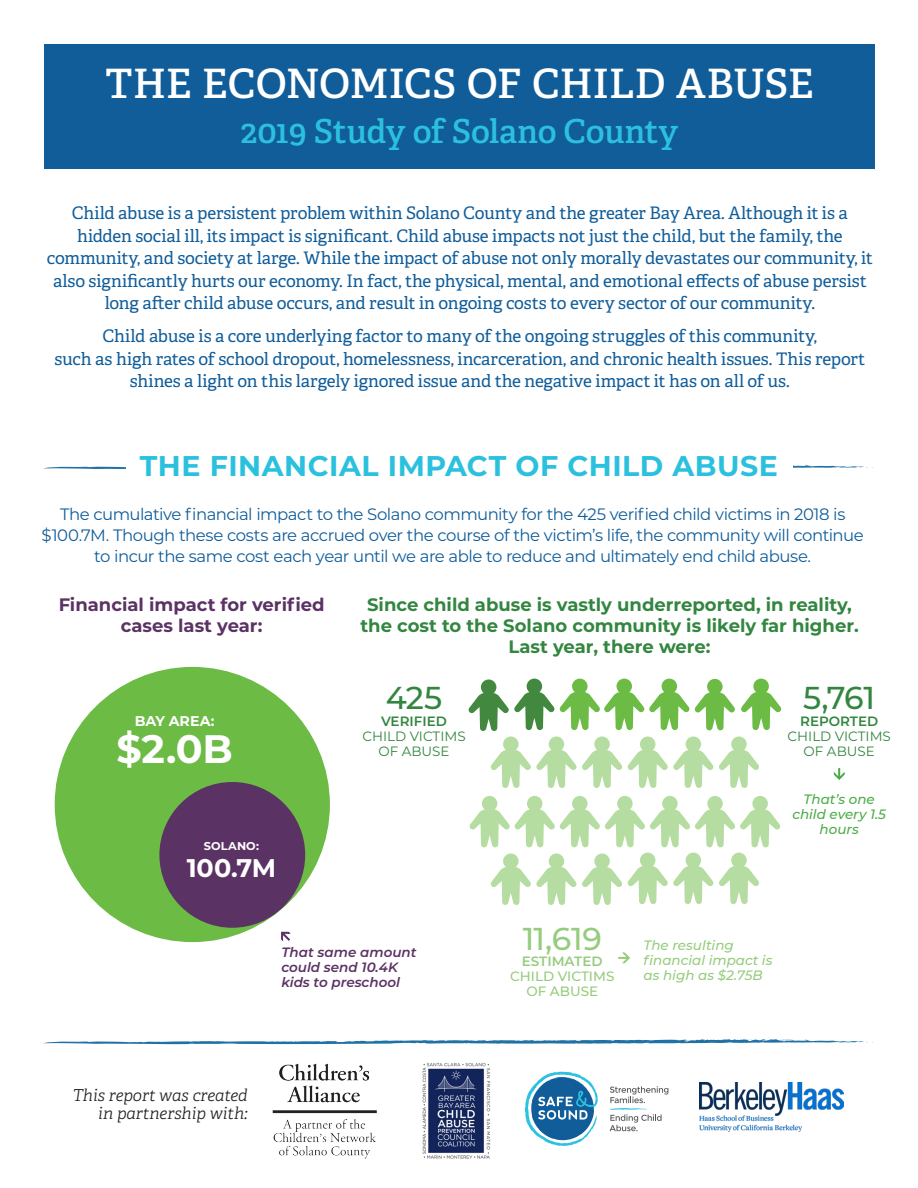
<style>
.page{position:relative;width:918px;height:1188px;background:#fff}
.page>*{position:absolute;margin:0;border:0;box-sizing:border-box;transform-origin:0 0}
.t1{font:600 40.5px "Adelle";letter-spacing:.005em;color:#fff}
.t2{font:700 39.75px "Montserrat";color:#fff}
.t3{font:600 33px "Adelle";letter-spacing:-.01em;color:#2bc1de}
.t4{font:500 31.5px "Montserrat";letter-spacing:-.015em;color:#32863f}
.t5{font:500 31.5px "Montserrat";color:#96cc7d}
.t6{font:700 28.5px "Montserrat";letter-spacing:.02em;color:#2bc1de}
.t7{font:700 25.5px "Montserrat";color:#fff}
.t8{font:700 18px/21px "Montserrat";color:#32863f;text-align:center}
.t9{font:700 18px/21px "Montserrat";color:#5b3264;text-align:center}
.t10{font:17.25px/22.5px "Adelle";letter-spacing:-.01em;color:#105d9a;text-align:center}
.t11{font:16.5px/21px "Montserrat";letter-spacing:-.03em;color:#105d9a;text-align:center}
.t12{font:italic 300 16.5px "Adelle";color:#231f20}
.t13{font:700 14.1px "Montserrat";color:#fff}
.t14{font:13.5px/15px "Montserrat";color:#32863f;text-align:center}
.t15{font:italic 600 13.5px/15px "Montserrat";color:#5b3264}
.t16{font:italic 500 13.5px/15px "Montserrat";color:#96cc7d}
.t17{font:500 13.5px/15px "Montserrat";color:#96cc7d;text-align:center}
.t18{font:italic 500 13.5px/15px "Montserrat";color:#4bac47;text-align:center}
.t19{font:700 11.4px "Montserrat";letter-spacing:.01em;color:#fff}
.s1{font-weight:600}
</style>
<div class="page">
<div style="left:45px;top:44px;width:830px;height:124px;background:#105d9a"></div>
<svg style="left:610px;top:1086px;width:58px;height:45px"></svg>
<svg style="left:525px;top:1072px;width:73px;height:74px"></svg>
<img style="left:422px;top:1063px;width:69px;height:96px">
<img style="left:699px;top:1082px;width:145px;height:50px">
<svg style="left:43px;top:464px;width:830px;height:5px"></svg>
<svg style="left:43px;top:1039px;width:830px;height:5px"></svg>
<div style="left:127px;top:420px;width:666px;height:63px;background:#fff"></div>
<div style="left:55px;top:668px;width:274px;height:273px;background:#6cbb45;border-radius:50%"></div>
<div style="left:159px;top:782px;width:146px;height:146px;background:#5b3264;border-radius:50%"></div>
<svg style="left:281px;top:932px;width:9px;height:9px"></svg>
<img style="left:272px;top:1063px;width:105px;height:96px">
<svg style="left:628px;top:737px;width:85px;height:51px"></svg>
<svg style="left:719px;top:737px;width:40px;height:51px"></svg>
<svg style="left:560px;top:679px;width:129px;height:51px"></svg>
<svg style="left:741px;top:679px;width:40px;height:51px"></svg>
<svg style="left:695px;top:679px;width:40px;height:51px"></svg>
<svg style="left:491px;top:854px;width:131px;height:51px"></svg>
<svg style="left:491px;top:737px;width:131px;height:51px"></svg>
<svg style="left:628px;top:853px;width:85px;height:51px"></svg>
<svg style="left:719px;top:853px;width:40px;height:51px"></svg>
<svg style="left:470px;top:796px;width:310px;height:51px"></svg>
<svg style="left:618px;top:952px;width:12px;height:11px"></svg>
<svg style="left:469px;top:679px;width:85px;height:52px"></svg>
<svg style="left:834px;top:768px;width:11px;height:12px"></svg>
<p class="t1" style="left:106px;top:58px;width:710px">THE ECONOMICS OF CHILD ABUSE</p>
<p class="t3" style="left:241px;top:111px;width:439px">2019 Study of Solano County</p>
<p class="t10" style="left:47px;top:202px;width:828px">Child abuse is a persistent problem within Solano County and the greater Bay Area. Although it is a hidden social ill, its impact is significant. Child abuse impacts not just the child, but the family, the community, and society at large. While the impact of abuse not only morally devastates our community, it also significantly hurts our economy. In fact, the physical, mental, and emotional effects of abuse persist long after child abuse occurs, and result in ongoing costs to every sector of our community.</p>
<p class="t10" style="left:55px;top:325px;width:812px">Child abuse is a core underlying factor to many of the ongoing struggles of this community,<br>such as high rates of school dropout, homelessness, incarceration, and chronic health issues. This report shines a light on this largely ignored issue and the negative impact it has on all of us.</p>
<p class="t6" style="left:140px;top:445px;width:640px">THE FINANCIAL IMPACT OF CHILD ABUSE</p>
<p class="t11" style="left:42px;top:503px;width:824px">The cumulative financial impact to the Solano community for the 425 verified child victims in 2018 is $100.7M. Though these costs are accrued over the course of the victim’s life, the community will continue to incur the same cost each year until we are able to reduce and ultimately end child abuse.</p>
<p class="t9" style="left:59px;top:594px;width:268px">Financial impact for verified cases last year:</p>
<p class="t8" style="left:360px;top:594px;width:500px">Since child abuse is vastly underreported, in reality, the cost to the Solano community is likely far higher.<br>Last year, there were:</p>
<p class="t13" style="left:135px;top:711px;width:81px">BAY AREA:</p>
<p class="t2" style="left:117px;top:720px;width:118px">$2.0B</p>
<p class="t19" style="left:204px;top:838px;width:57px">SOLANO:</p>
<p class="t7" style="left:187px;top:849px;width:91px">100.7M</p>
<p class="t4" style="left:386px;top:676px;width:58px">425</p>
<p class="t14" style="left:362px;top:713px;width:105px"><span class="s1">VERIFIED<br></span>CHILD VICTIMS<br>OF ABUSE</p>
<p class="t15" style="left:281px;top:944px;width:137px">That same amount could send 10.4K kids to preschool</p>
<p class="t12" style="left:73px;top:1085px;width:176px">This report was created</p>
<p class="t12" style="left:98px;top:1103px;width:151px">in partnership with:</p>
<p class="t4" style="left:803px;top:676px;width:74px">5,761</p>
<p class="t14" style="left:788px;top:713px;width:105px"><span class="s1">REPORTED<br></span>CHILD VICTIMS<br>OF ABUSE</p>
<p class="t18" style="left:792px;top:791px;width:95px">That’s one child every 1.5 hours</p>
<p class="t5" style="left:523px;top:917px;width:81px">11,619</p>
<p class="t17" style="left:510px;top:953px;width:106px"><span class="s1">ESTIMATED<br></span>CHILD VICTIMS<br>OF ABUSE</p>
<p class="t16" style="left:644px;top:937px;width:131px">The resulting financial impact is as high as $2.75B</p>
</div>
